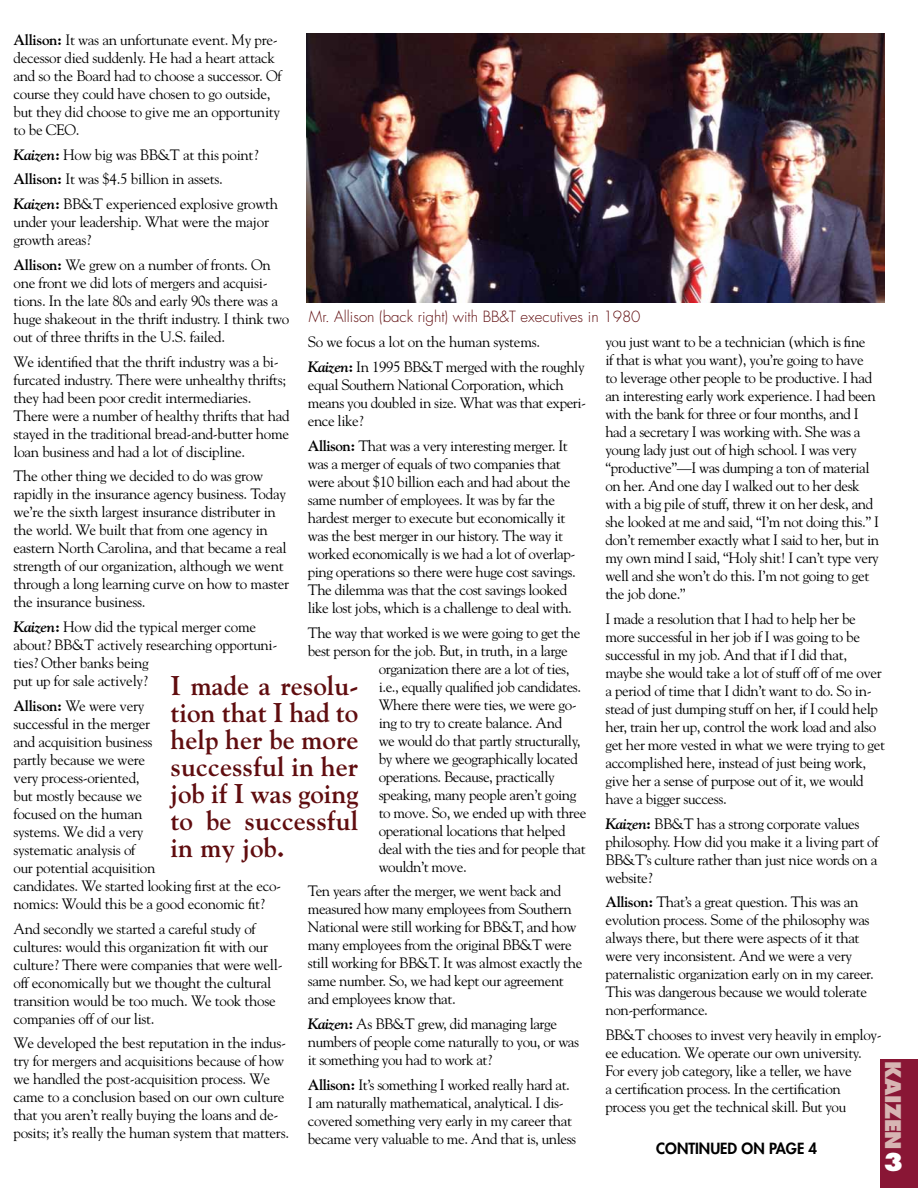
<style>
.page{position:relative;width:918px;height:1188px;background:#fff}
.page>*{position:absolute;margin:0;border:0;box-sizing:border-box;transform-origin:0 0}
.t1{font:700 27px/27px "Goudy Std";color:#600d0f;text-align:justify}
.t2{font:800 24px "Futura Std";color:#fff}
.t3{font:800 21px "Futura Std";color:#d7b5b3}
.t4{font:15px/18px "Goudy Std";letter-spacing:-.025em;color:#000}
.t5{font:300 15px "Futura Std";color:#600d0f}
.t6{font:800 15px "Futura Std";color:#000}
.s1{font-weight:700}
.s2{font-weight:700;font-style:italic}
</style>
<div class="page">
<img style="left:306px;top:34px;width:578px;height:268px">
<div style="left:881px;top:1059px;width:37px;height:129px;background:#891635"></div>
<p class="t4" style="left:14px;top:31px;width:270px"><span class="s1">Allison:</span> It was an unfortunate event. My pre&shy;decessor died suddenly. He had a heart attack and so the Board had to choose a successor. Of course they could have chosen to go outside, but they did choose to give me an opportunity to be CEO.</p>
<p class="t4" style="left:14px;top:142px;width:266px;line-height:24.8px"><span class="s2">Kaizen</span><span class="s1">:</span> How big was BB&amp;T at this point?<br><span class="s1">Allison:</span> It was $4.5 billion in assets.<br><span class="s2">Kaizen</span><span class="s1">:</span> BB&amp;T experienced explosive growth</p>
<p class="t4" style="left:14px;top:213px;width:257px">under your leadership. What were the major growth areas?</p>
<p class="t4" style="left:14px;top:256px;width:277px"><span class="s1">Allison:</span> We grew on a number of fronts. On one front we did lots of mergers and acquisi&shy;tions. In the late 80s and early 90s there was a huge shakeout in the thrift industry. I think two out of three thrifts in the U.S. failed.</p>
<p class="t4" style="left:14px;top:352px;width:278px">We identified that the thrift industry was a bi&shy;furcated industry. There were unhealthy thrifts; they had been poor credit intermediaries.<br>There were a number of healthy thrifts that had stayed in the traditional bread-and-butter home loan business and had a lot of discipline.</p>
<p class="t4" style="left:14px;top:467px;width:277px">The other thing we decided to do was grow rapidly in the insurance agency business. Today we’re the sixth largest insurance distributer in the world. We built that from one agency in eastern North Carolina, and that became a real strength of our organization, although we went through a long learning curve on how to master the insurance business.</p>
<p class="t4" style="left:14px;top:618px;width:265px"><span class="s2">Kaizen</span><span class="s1">:</span> How did the typical merger come about? BB&amp;T actively researching opportuni&shy;ties? Other banks being<br>put up for sale actively?</p>
<p class="t4" style="left:14px;top:697px;width:269px"><span class="s1">Allison:</span> We were very<br>successful in the merger<br>and acquisition business<br>partly because we were<br>very process-oriented,<br>but mostly because we<br>focused on the human<br>systems. We did a very<br>systematic analysis of<br>our potential acquisition<br>candidates. We started looking first at the eco&shy;nomics: Would this be a good economic fit?</p>
<p class="t4" style="left:14px;top:919px;width:271px">And secondly we started a careful study of cultures: would this organization fit with our culture? There were companies that were well&shy;off economically but we thought the cultural transition would be too much. We took those companies off of our list.</p>
<p class="t4" style="left:14px;top:1034px;width:277px">We developed the best reputation in the indus&shy;try for mergers and acquisitions because of how we handled the post-acquisition process. We came to a conclusion based on our own culture that you aren’t really buying the loans and de&shy;posits; it’s really the human system that matters.</p>
<p class="t5" style="left:309px;top:307px;width:333px">Mr. Allison (back right) with BB&amp;T executives in 1980</p>
<p class="t4" style="left:605px;top:333px;width:275px">you just want to be a technician (which is fine<br>if that is what you want), you’re going to have to leverage other people to be productive. I had an interesting early work experience. I had been with the bank for three or four months, and I had a secretary I was working with. She was a young lady just out of high school. I was very “productive”—I was dumping a ton of material on her. And one day I walked out to her desk with a big pile of stuff, threw it on her desk, and she looked at me and said, “I’m not doing this.” I don’t remember exactly what I said to her, but in my own mind I said, “Holy shit! I can’t type very well and she won’t do this. I’m not going to get the job done.”</p>
<p class="t4" style="left:605px;top:609px;width:281px">I made a resolution that I had to help her be more successful in her job if I was going to be successful in my job. And that if I did that, maybe she would take a lot of stuff off of me over a period of time that I didn’t want to do. So in&shy;stead of just dumping stuff on her, if I could help her, train her up, control the work load and also get her more vested in what we were trying to get accomplished here, instead of just being work, give her a sense of purpose out of it, we would have a bigger success.</p>
<p class="t4" style="left:605px;top:814px;width:275px"><span class="s2">Kaizen</span><span class="s1">:</span> BB&amp;T has a strong corporate values philosophy. How did you make it a living part of BB&amp;T’s culture rather than just nice words on a website?</p>
<p class="t4" style="left:605px;top:893px;width:270px"><span class="s1">Allison:</span> That’s a great question. This was an evolution process. Some of the philosophy was always there, but there were aspects of it that were very inconsistent. And we were a very paternalistic organization early on in my career.<br>This was dangerous because we would tolerate non-performance.</p>
<p class="t4" style="left:605px;top:1026px;width:278px">BB&amp;T chooses to invest very heavily in employ&shy;ee education. We operate our own university.<br>For every job category, like a teller, we have<br>a certification process. In the certification process you get the technical skill. But you</p>
<p class="t4" style="left:308px;top:330px;width:278px;line-height:24.8px">So we focus a lot on the human systems.<br><span class="s2">Kaizen</span><span class="s1">:</span> In 1995 BB&amp;T merged with the roughly</p>
<p class="t4" style="left:308px;top:376px;width:280px">equal Southern National Corporation, which means you doubled in size. What was that experi&shy;ence like?</p>
<p class="t4" style="left:308px;top:436px;width:269px"><span class="s1">Allison:</span> That was a very interesting merger. It was a merger of equals of two companies that were about $10 billion each and had about the same number of employees. It was by far the hardest merger to execute but economically it was the best merger in our history. The way it worked economically is we had a lot of overlap&shy;ping operations so there were huge cost savings.<br>The dilemma was that the cost savings looked like lost jobs, which is a challenge to deal with.</p>
<p class="t4" style="left:308px;top:623px;width:274px">The way that worked is we were going to get the</p>
<p class="t4" style="left:308px;top:641px;width:261px">best person for the job. But, in truth, in a large</p>
<p class="t4" style="left:379px;top:659px;width:192px">organization there are a lot of ties,</p>
<p class="t4" style="left:379px;top:677px;width:204px">i.e., equally qualified job candidates.</p>
<p class="t4" style="left:379px;top:695px;width:199px">Where there were ties, we were go-</p>
<p class="t4" style="left:379px;top:713px;width:185px">ing to try to create balance. And</p>
<p class="t4" style="left:379px;top:731px;width:203px">we would do that partly structurally,</p>
<p class="t4" style="left:379px;top:749px;width:201px">by where we geographically located</p>
<p class="t4" style="left:379px;top:767px;width:177px">operations. Because, practically</p>
<p class="t4" style="left:379px;top:785px;width:199px">speaking, many people aren’t going</p>
<p class="t4" style="left:379px;top:803px;width:209px">to move. So, we ended up with three</p>
<p class="t4" style="left:379px;top:821px;width:188px">operational locations that helped</p>
<p class="t4" style="left:379px;top:839px;width:209px">deal with the ties and for people that</p>
<p class="t4" style="left:379px;top:857px;width:90px">wouldn’t move.</p>
<p class="t4" style="left:308px;top:882px;width:276px">Ten years after the merger, we went back and measured how many employees from Southern National were still working for BB&amp;T, and how many employees from the original BB&amp;T were still working for BB&amp;T. It was almost exactly the same number. So, we had kept our agreement and employees know that.</p>
<p class="t4" style="left:308px;top:1015px;width:273px"><span class="s2">Kaizen</span><span class="s1">:</span> As BB&amp;T grew, did managing large numbers of people come naturally to you, or was it something you had to work at?</p>
<p class="t4" style="left:308px;top:1075px;width:270px"><span class="s1">Allison:</span> It’s something I worked really hard at.<br>I am naturally mathematical, analytical. I dis&shy;covered something very early in my career that became very valuable to me. And that is, unless</p>
<h1 class="t1" style="left:171px;top:672px;width:189px">I made a resolu&shy;tion that I had to help her be more successful in her job if I was going to be successful in my job.</h1>
<h3 class="t3" style="left:906px;top:1061px;width:88px;rotate:90deg">Kaizen</h3>
<p class="t6" style="left:656px;top:1139px;width:163px">CONTINUED ON PAGE 4</p>
<h2 class="t2" style="left:883px;top:1146px;width:21px">3</h2>
</div>
